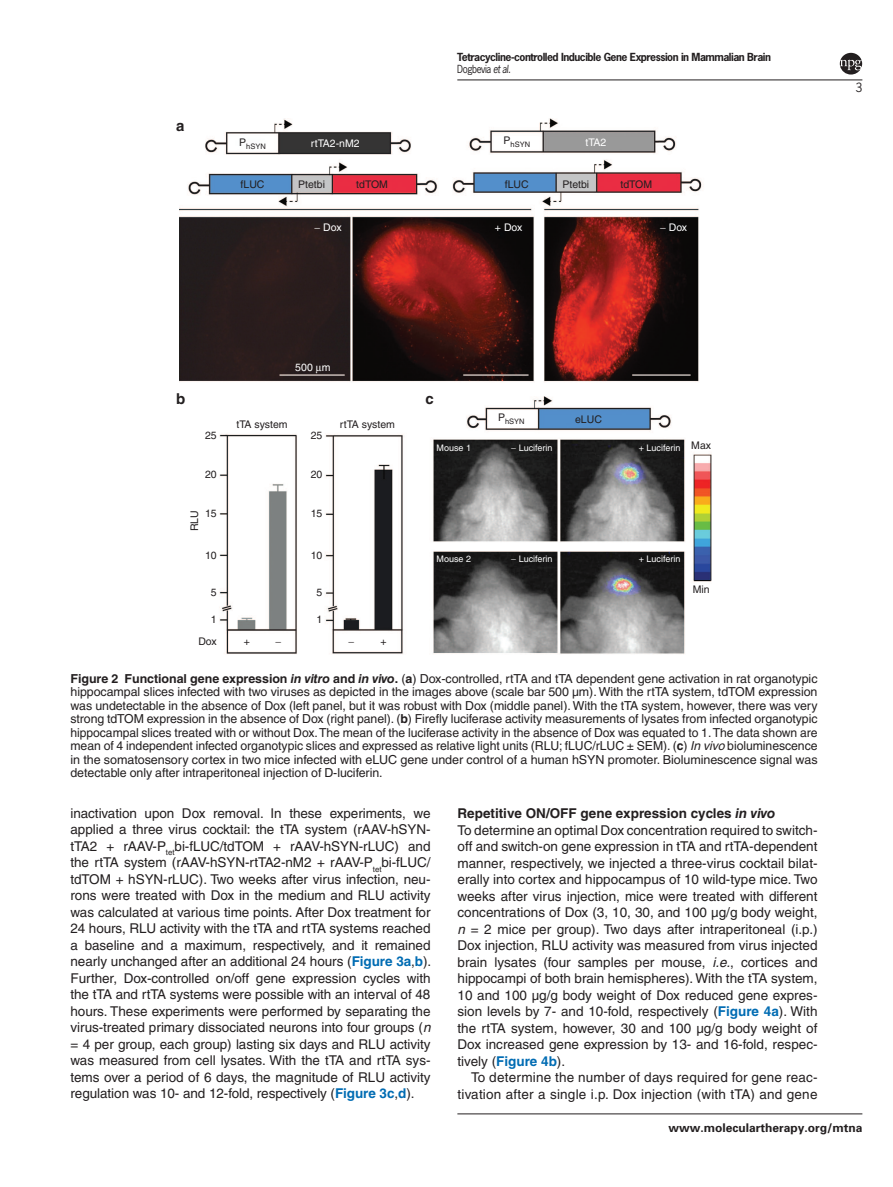
<style>
.page{position:relative;width:893px;height:1187px;background:#fff}
.page>*{position:absolute;margin:0;border:0;box-sizing:border-box;transform-origin:0 0}
.t1{font:700 15px "Helvetica";color:#231f20}
.t2{font:13.5px/16.5px "Helvetica";color:#231f20;text-align:justify}
.t3{font:12.3px/13.5px "Helvetica";letter-spacing:-.005em;color:#231f20;text-align:justify}
.t4{font:700 12px "Univers";color:#231f20}
.t5{font:12px "News Gothic";color:#231f20}
.t6{font:10.5px "Helvetica";color:#231f20}
.t7{font:700 10.5px/11.7px "News Gothic";letter-spacing:-.045em;color:#231f20}
.t8{font:10.5px "Helvetica";color:#fff}
.t9{font:9px "Helvetica";color:#fff}
.t10{font:7.5px "Helvetica";color:#231f20}
.s1{font-weight:400}
.s2{font-weight:400;font-style:italic}
.s3{font-weight:700}
.s4{font-weight:700;font-style:italic}
.s5{font-style:italic}
.s6{font-weight:700;color:#006cb3}
</style>
<div class="page">
<hr style="left:457px;top:1113px;width:405px;height:1px;background:#231f20">
<hr style="left:457px;top:80px;width:405px;height:1px;background:#231f20">
<svg style="left:840px;top:53px;width:22px;height:22px"></svg>
<img style="left:179px;top:118px;width:533px;height:536px">
<svg style="left:316px;top:365px;width:6px;height:8px"></svg>
<p class="t1" style="left:176px;top:116px;width:10px">a</p>
<p class="t10" style="left:239px;top:142px;width:28px"><sup>P</sup>hSYN</p>
<p class="t7" style="left:457px;top:51px;width:315px">Tetracycline-controlled Inducible Gene Expression in Mammalian Brain<br><span class="s1">Dogbevia</span> <span class="s2">et al.</span></p>
<p class="t8" style="left:311px;top:137px;width:50px">rtTA2-nM2</p>
<p class="t10" style="left:503px;top:140px;width:28px"><sup>P</sup>hSYN</p>
<p class="t8" style="left:586px;top:136px;width:22px">tTA2</p>
<p class="t6" style="left:505px;top:179px;width:25px">fLUC</p>
<p class="t6" style="left:562px;top:179px;width:28px">Ptetbi</p>
<p class="t6" style="left:620px;top:179px;width:33px">tdTOM</p>
<p class="t6" style="left:241px;top:179px;width:25px">fLUC</p>
<p class="t6" style="left:298px;top:179px;width:28px">Ptetbi</p>
<p class="t8" style="left:315px;top:221px;width:29px">− Dox</p>
<p class="t8" style="left:495px;top:221px;width:29px">+ Dox</p>
<p class="t8" style="left:660px;top:221px;width:29px">− Dox</p>
<p class="t6" style="left:356px;top:179px;width:33px">tdTOM</p>
<p class="t5" style="left:855px;top:80px;width:8px">3</p>
<p class="t8" style="left:295px;top:361px;width:37px">500 m</p>
<p class="t1" style="left:176px;top:389px;width:11px">b</p>
<p class="t1" style="left:425px;top:389px;width:10px">c</p>
<p class="t6" style="left:205px;top:429px;width:13px">25</p>
<p class="t6" style="left:205px;top:468px;width:13px">20</p>
<p class="t6" style="left:205px;top:507px;width:13px">15</p>
<p class="t6" style="left:188px;top:531px;width:23px;rotate:-90deg">RLU</p>
<p class="t6" style="left:205px;top:549px;width:13px">10</p>
<p class="t6" style="left:211px;top:586px;width:7px">5</p>
<p class="t6" style="left:211px;top:613px;width:7px">1</p>
<p class="t6" style="left:236px;top:418px;width:53px">tTA system</p>
<p class="t6" style="left:340px;top:418px;width:57px">rtTA system</p>
<p class="t6" style="left:311px;top:429px;width:13px">25</p>
<p class="t6" style="left:311px;top:468px;width:13px">20</p>
<p class="t6" style="left:311px;top:507px;width:13px">15</p>
<p class="t6" style="left:311px;top:549px;width:13px">10</p>
<p class="t6" style="left:317px;top:586px;width:7px">5</p>
<p class="t6" style="left:317px;top:613px;width:7px">1</p>
<p class="t6" style="left:198px;top:635px;width:20px">Dox</p>
<p class="t6" style="left:244px;top:635px;width:8px">+</p>
<p class="t6" style="left:380px;top:635px;width:8px">+</p>
<p class="t10" style="left:498px;top:417px;width:28px"><sup>P</sup>hSYN</p>
<p class="t6" style="left:575px;top:413px;width:28px">eLUC</p>
<p class="t9" style="left:437px;top:442px;width:36px">Mouse 1</p>
<p class="t9" style="left:511px;top:442px;width:43px">− Luciferin</p>
<p class="t9" style="left:639px;top:442px;width:74px">+ Luciferin <sup>Max</sup></p>
<p class="t9" style="left:437px;top:553px;width:36px">Mouse 2</p>
<p class="t9" style="left:511px;top:553px;width:43px">− Luciferin</p>
<p class="t9" style="left:639px;top:553px;width:43px">+ Luciferin</p>
<p class="t6" style="left:693px;top:583px;width:18px">Min</p>
<p class="t3" style="left:70px;top:671px;width:749px"><span class="s3">Figure 2 Functional gene expression</span> <span class="s4">in vitro</span> <span class="s3">and</span> <span class="s4">in vivo</span><span class="s3">.</span> (<span class="s3">a</span>) Dox-controlled, rtTA and tTA dependent gene activation in rat organotypic hippocampal slices infected with two viruses as depicted in the images above (scale bar 500 µm). With the rtTA system, tdTOM expression was undetectable in the absence of Dox (left panel, but it was robust with Dox (middle panel). With the tTA system, however, there was very strong tdTOM expression in the absence of Dox (right panel). (<span class="s3">b</span>) Firefly luciferase activity measurements of lysates from infected organotypic hippocampal slices treated with or without Dox. The mean of the luciferase activity in the absence of Dox was equated to 1. The data shown are mean of 4 independent infected organotypic slices and expressed as relative light units (RLU; fLUC/rLUC ± SEM). (<span class="s3">c</span>) <span class="s5">In vivo</span> bioluminescence in the somatosensory cortex in two mice infected with eLUC gene under control of a human hSYN promoter. Bioluminescence signal was detectable only after intraperitoneal injection of D-luciferin.</p>
<p class="t2" style="left:70px;top:804px;width:362px">inactivation upon Dox removal. In these experiments, we applied a three virus cocktail: the tTA system (rAAV-hSYN&shy;tTA2 + rAAV-P<sub>tet</sub>bi-fLUC/tdTOM + rAAV-hSYN-rLUC) and the rtTA system (rAAV-hSYN-rtTA2-nM2 + rAAV-P<sub>tet</sub>bi-fLUC/ tdTOM + hSYN-rLUC). Two weeks after virus infection, neu&shy;rons were treated with Dox in the medium and RLU activity was calculated at various time points. After Dox treatment for 24 hours, RLU activity with the tTA and rtTA systems reached a baseline and a maximum, respectively, and it remained nearly unchanged after an additional 24 hours (<span class="s6">Figure 3a</span>,<span class="s6">b</span>).<br>Further, Dox-controlled on/off gene expression cycles with the tTA and rtTA systems were possible with an interval of 48 hours. These experiments were performed by separating the virus-treated primary dissociated neurons into four groups (<span class="s5">n </span>= 4 per group, each group) lasting six days and RLU activity was measured from cell lysates. With the tTA and rtTA sys&shy;tems over a period of 6 days, the magnitude of RLU activity regulation was 10- and 12-fold, respectively (<span class="s6">Figure 3c</span>,<span class="s6">d</span>).</p>
<p class="t2" style="left:458px;top:805px;width:362px;text-align:left"><span class="s3">Repetitive ON/OFF gene expression cycles</span> <span class="s4">in vivo<br></span>To determine an optimal Dox concentration required to switch&shy;off and switch-on gene expression in tTA and rtTA-dependent manner, respectively, we injected a three-virus cocktail bilat&shy;erally into cortex and hippocampus of 10 wild-type mice. Two weeks after virus injection, mice were treated with different concentrations of Dox (3, 10, 30, and 100 μg/g body weight, <span class="s5">n</span> = 2 mice per group). Two days after intraperitoneal (i.p.)<br>Dox injection, RLU activity was measured from virus injected brain lysates (four samples per mouse, <span class="s5">i.e.</span>, cortices and hippocampi of both brain hemispheres). With the tTA system, 10 and 100 µg/g body weight of Dox reduced gene expres&shy;sion levels by 7- and 10-fold, respectively (<span class="s6">Figure 4a</span>). With the rtTA system, however, 30 and 100 µg/g body weight of Dox increased gene expression by 13- and 16-fold, respec&shy;tively (<span class="s6">Figure 4b</span>).</p>
<p class="t2" style="left:458px;top:1069px;width:362px;text-align:right">To determine the number of days required for gene reac&shy;tivation after a single i.p. Dox injection (with tTA) and gene</p>
<p class="t4" style="left:668px;top:1120px;width:196px">www.moleculartherapy.org/mtna</p>
</div>
